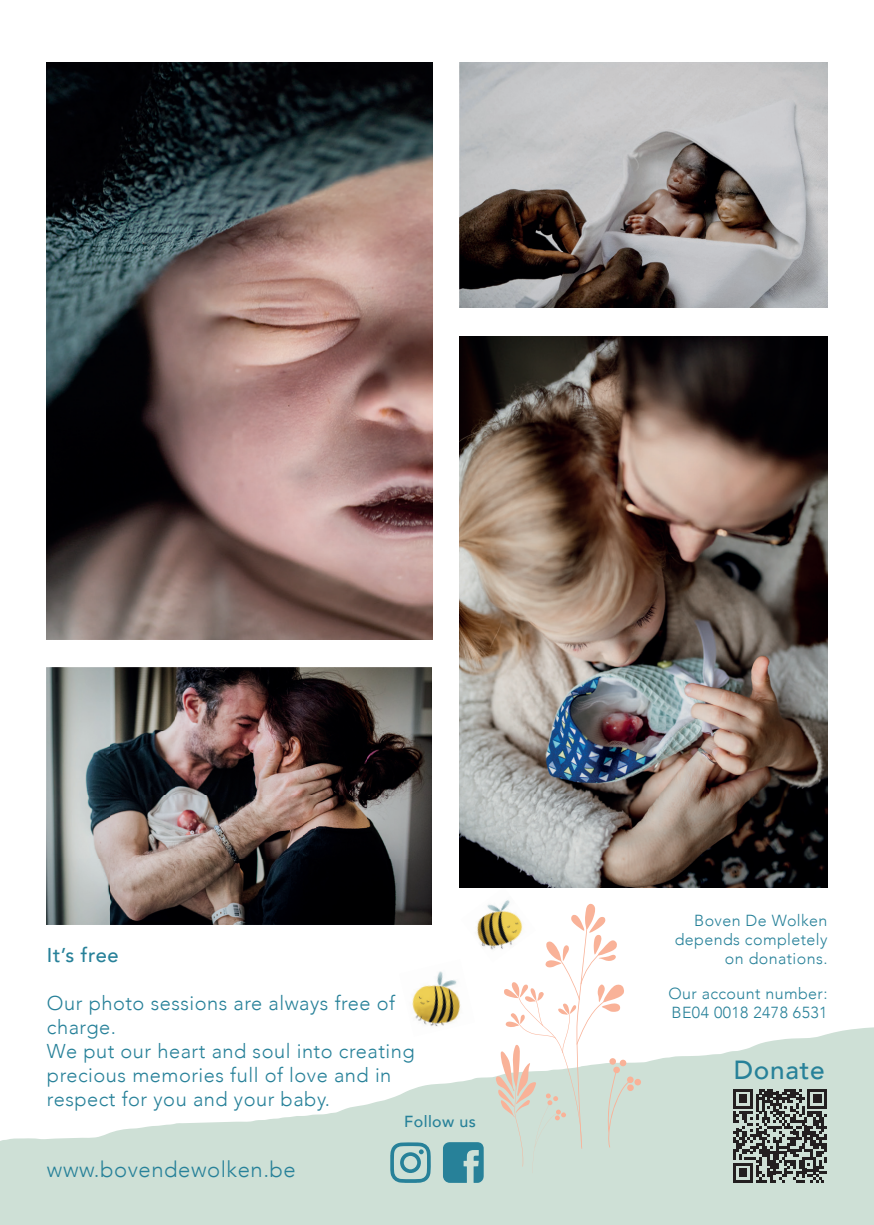
<style>
.page{position:relative;width:874px;height:1225px;background:#fff}
.page>*{position:absolute;margin:0;border:0;box-sizing:border-box;transform-origin:0 0}
.t1{font:500 26.2px "Avenir";letter-spacing:.025em;color:#278199}
.t2{font:300 22px "Avenir";letter-spacing:.025em;color:#278199}
.t3{font:300 20px/24px "Avenir";letter-spacing:.025em;color:#278199}
.t4{font:500 20px "Avenir";letter-spacing:.025em;color:#278199}
.t5{font:300 16px/19.2px "Avenir";letter-spacing:.025em;color:#278199}
.t6{font:500 16px "Avenir";letter-spacing:.025em;color:#278199}
</style>
<div class="page">
<svg style="left:0;top:1027px;width:873px;height:198px;fill:#cee0d6"></svg>
<svg style="left:390px;top:1142px;width:40px;height:40px;background:#88b8bc"></svg>
<svg style="left:442px;top:1142px;width:41px;height:40px;background:#4a95a6"></svg>
<div style="left:626px;top:1076px;width:7px;height:7px;background:#f9b298;border-radius:50%"></div>
<div style="left:627px;top:1084px;width:6px;height:7px;background:#f9b298;border-radius:50%"></div>
<div style="left:634px;top:1078px;width:6px;height:7px;background:#f9b298;border-radius:50%"></div>
<svg style="left:495px;top:903px;width:133px;height:270px"></svg>
<img style="left:399px;top:971px;width:76px;height:65px">
<img style="left:460px;top:887px;width:75px;height:75px">
<img style="left:47px;top:62px;width:385px;height:577px">
<img style="left:459px;top:336px;width:368px;height:551px">
<img style="left:47px;top:668px;width:384px;height:256px">
<svg style="left:732px;top:1088px;width:94px;height:94px;background:#717773"></svg>
<img style="left:459px;top:62px;width:368px;height:246px">
<p class="t4" style="left:47px;top:937px;width:73px">It’s free</p>
<p class="t3" style="left:47px;top:990px;width:369px">Our photo sessions are always free of charge.<br>We put our heart and soul into creating precious memories full of love and in respect for you and your baby.</p>
<p class="t6" style="left:404px;top:1108px;width:73px">Follow us</p>
<p class="t2" style="left:47px;top:1156px;width:250px">www.bovendewolken.be</p>
<p class="t5" style="left:674px;top:910px;width:154px;text-align:right">Boven De Wolken depends completely on donations.</p>
<p class="t5" style="left:668px;top:984px;width:160px">Our account number:<br>BE04 0018 2478 6531</p>
<h1 class="t1" style="left:733px;top:1047px;width:92px">Donate</h1>
</div>
